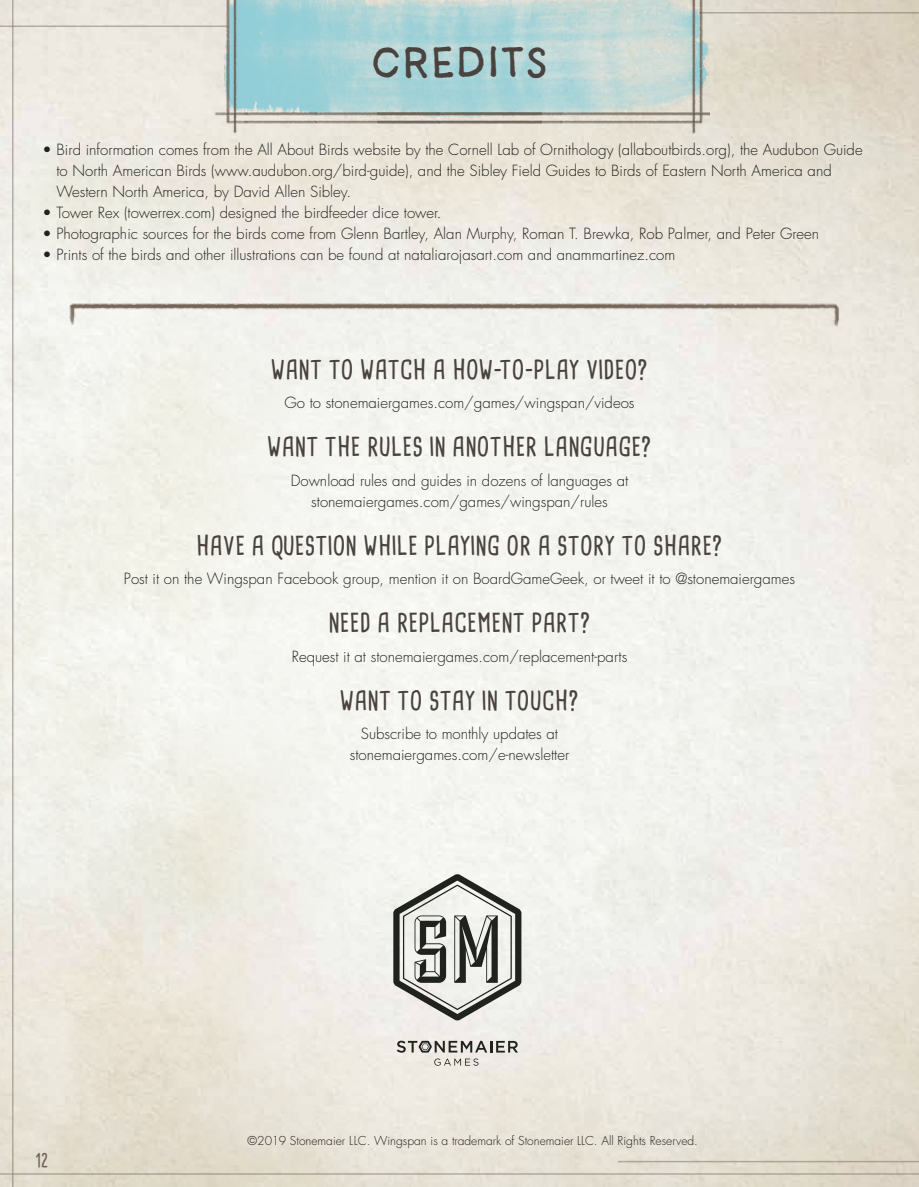
<style>
.page{position:relative;width:919px;height:1187px;background:#fff}
.page>*{position:absolute;margin:0;border:0;box-sizing:border-box;transform-origin:0 0}
.t1{font:45px "ATS Marker Marker";color:#49423e}
.t2{font:700 25.5px "Cardenio Modern";color:#49423e}
.t3{font:700 18px "Cardenio Modern";color:#73645b}
.t4{font:300 15px/21px "Futura";color:#20221d;text-align:center}
.t5{font:300 12px "Futura";color:#20221d}
</style>
<div class="page">
<img style="left:0;top:0;width:918px;height:1186px">
<hr style="left:12px;top:0;width:2px;height:1186px;background:#7a6e66">
<hr style="left:617px;top:1160px;width:301px;height:2px;background:#7a6e66">
<hr style="left:0;top:26px;width:227px;height:1px;background:#7a6e66">
<hr style="left:699px;top:12px;width:219px;height:2px;background:#7a6e66">
<img style="left:210px;top:0;width:167px;height:143px">
<img style="left:377px;top:0;width:332px;height:143px">
<hr style="left:0;top:1173px;width:918px;height:1px;background:#7a6e66">
<svg style="left:397px;top:1040px;width:121px;height:12px"></svg>
<svg style="left:434px;top:1058px;width:44px;height:7px"></svg>
<svg style="left:393px;top:874px;width:128px;height:146px"></svg>
<img style="left:21px;top:271px;width:830px;height:84px">
<h1 class="t1" style="left:370px;top:33px;width:179px">CREDITS</h1>
<p class="t4" style="left:56px;top:139px;width:807px;text-align:left;text-indent:-14px">• Bird information comes from the All About Birds website by the Cornell Lab of Ornithology (allaboutbirds.org), the Audubon Guide to North American Birds (www.audubon.org/bird-guide), and the Sibley Field Guides to Birds of Eastern North America and<br>Western North America, by David Allen Sibley.</p>
<p class="t4" style="left:43px;top:202px;width:400px">• Tower Rex (towerrex.com) designed the birdfeeder dice tower.</p>
<p class="t4" style="left:43px;top:223px;width:778px">• Photographic sources for the birds come from Glenn Bartley, Alan Murphy, Roman T. Brewka, Rob Palmer, and Peter Green</p>
<p class="t4" style="left:43px;top:244px;width:634px">• Prints of the birds and other illustrations can be found at nataliarojasart.com and anammartinez.com</p>
<h2 class="t2" style="left:271px;top:352px;width:378px">WANT TO WATCH A HOW-TO-PLAY VIDEO?</h2>
<p class="t4" style="left:284px;top:392px;width:351px">Go to stonemaiergames.com/games/wingspan/videos</p>
<h2 class="t2" style="left:267px;top:430px;width:386px">WANT THE RULES IN ANOTHER LANGUAGE?</h2>
<p class="t4" style="left:291px;top:470px;width:339px">Download rules and guides in dozens of languages at stonemaiergames.com/games/wingspan/rules</p>
<h2 class="t2" style="left:196px;top:528px;width:528px">HAVE A QUESTION WHILE PLAYING OR A STORY TO SHARE?</h2>
<p class="t4" style="left:124px;top:568px;width:672px">Post it on the Wingspan Facebook group, mention it on BoardGameGeek, or tweet it to @stonemaiergames</p>
<h2 class="t2" style="left:328px;top:606px;width:263px">NEED A REPLACEMENT PART?</h2>
<p class="t4" style="left:292px;top:646px;width:337px">Request it at stonemaiergames.com/replacement-parts</p>
<h2 class="t2" style="left:340px;top:683px;width:241px">WANT TO STAY IN TOUCH?</h2>
<p class="t4" style="left:350px;top:723px;width:221px">Subscribe to monthly updates at stonemaiergames.com/e-newsletter</p>
<p class="t3" style="left:35px;top:1148px;width:15px">12</p>
<p class="t5" style="left:247px;top:1133px;width:452px">©2019 Stonemaier LLC. Wingspan is a trademark of Stonemaier LLC. All Rights Reserved.</p>
</div>
